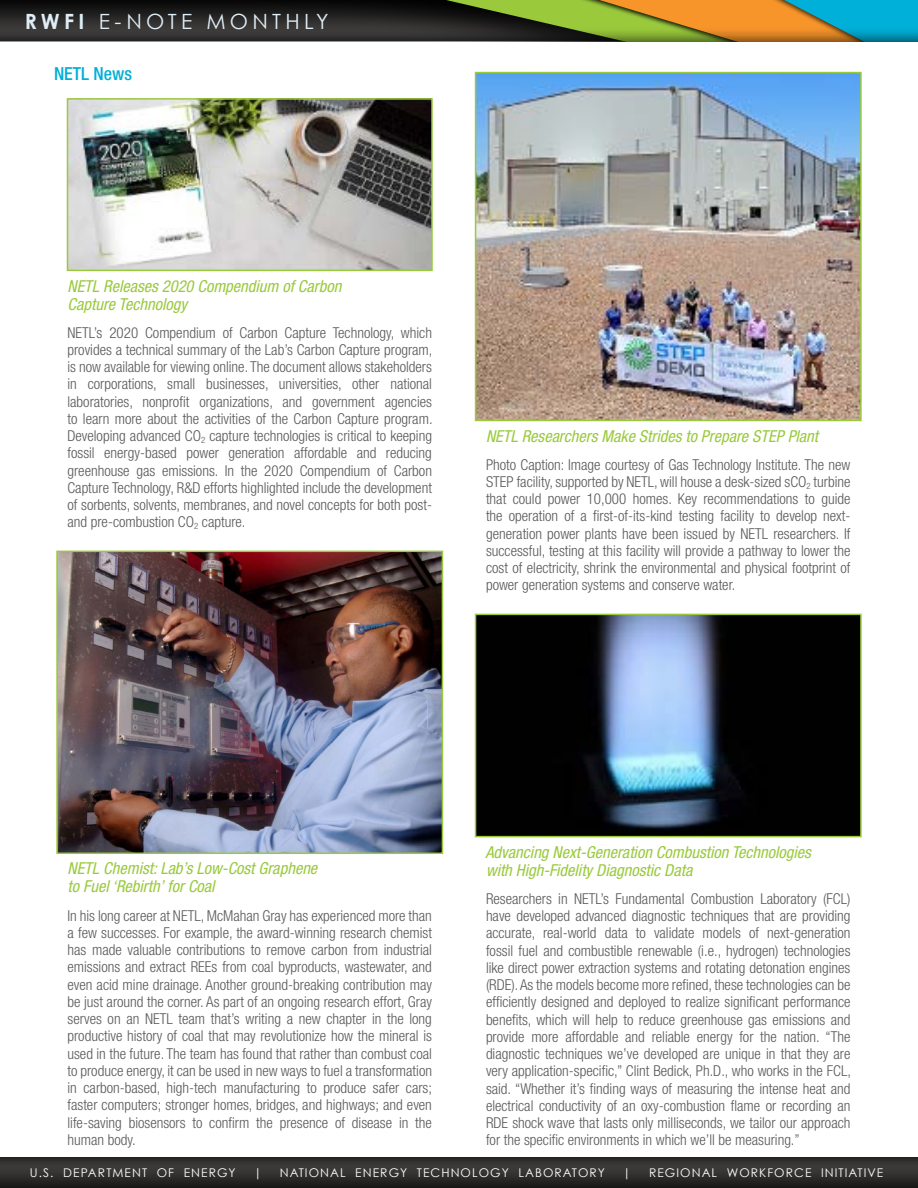
<style>
.page{position:relative;width:918px;height:1188px;background:#fff}
.page>*{position:absolute;margin:0;border:0;box-sizing:border-box;transform-origin:0 0}
.t1{font:21px "Century Gothic";letter-spacing:.205em;color:#dfeef6}
.t2{font:500 condensed 18px "Helvetica Neue LT Std";color:#00b0d8}
.t3{font:italic condensed 16.5px/18px "Helvetica Neue LT Std";color:#9aca3c}
.t4{font:300 condensed 15px/17.2px "Helvetica Neue LT Std";color:#58595b;text-align:justify}
.t5{font:12px "Century Gothic";letter-spacing:.09em;color:#fff}
.s1{font-weight:700}
</style>
<div class="page">
<div style="left:0;top:1155px;width:918px;height:33px;background:linear-gradient(to right,#282727,#282727)"></div>
<svg style="left:70px;top:0;width:507px;height:27px;background:#2e3420"></svg>
<svg style="left:581px;top:0;width:337px;height:27px;background:#90a163"></svg>
<div style="left:0;top:27px;width:918px;height:1145px;background:#000;opacity:.6"></div>
<div style="left:0;top:42px;width:918px;height:1115px;background:#fff"></div>
<img style="left:70px;top:101px;width:360px;height:167px">
<div style="left:67px;top:98px;width:366px;height:173px;border:2px solid #9aca3c"></div>
<img style="left:59px;top:554px;width:381px;height:297px">
<div style="left:56px;top:551px;width:387px;height:303px;border:2px solid #9aca3c"></div>
<img style="left:478px;top:75px;width:381px;height:343px">
<div style="left:475px;top:72px;width:387px;height:349px;border:2px solid #9aca3c"></div>
<img style="left:478px;top:617px;width:381px;height:217px">
<div style="left:475px;top:614px;width:387px;height:223px;border:2px solid #9aca3c"></div>
<h1 class="t1" style="left:25px;top:8px;width:305px"><span class="s1">RWFI</span> E-NOTE MONTHLY</h1>
<p class="t2" style="left:54px;top:63px;width:80px">NETL News</p>
<p class="t3" style="left:68px;top:277px;width:275px">NETL Releases 2020 Compendium of Carbon<br>Capture Technology</p>
<p class="t4" style="left:67px;top:324px;width:367px">NETL’s 2020 Compendium of Carbon Capture Technology, which provides a technical summary of the Lab’s Carbon Capture program, is now available for viewing online. The document allows stakeholders in corporations, small businesses, universities, other national laboratories, nonprofit organizations, and government agencies to learn more about the activities of the Carbon Capture program.<br>Developing advanced CO<sub>2</sub> capture technologies is critical to keeping fossil energy-based power generation affordable and reducing greenhouse gas emissions. In the 2020 Compendium of Carbon Capture Technology, R&amp;D efforts highlighted include the development of sorbents, solvents, membranes, and novel concepts for both post&shy;and pre-combustion CO<sub>2</sub> capture.</p>
<p class="t3" style="left:486px;top:427px;width:334px">NETL Researchers Make Strides to Prepare STEP Plant</p>
<p class="t4" style="left:486px;top:456px;width:366px">Photo Caption: Image courtesy of Gas Technology Institute. The new STEP facility, supported by NETL, will house a desk-sized sCO<sub>2</sub> turbine that could power 10,000 homes. Key recommendations to guide the operation of a first-of-its-kind testing facility to develop next&shy;generation power plants have been issued by NETL researchers. If successful, testing at this facility will provide a pathway to lower the cost of electricity, shrink the environmental and physical footprint of power generation systems and conserve water.</p>
<p class="t3" style="left:68px;top:860px;width:251px">NETL Chemist: Lab’s Low-Cost Graphene to Fuel ‘Rebirth’ for Coal</p>
<p class="t4" style="left:68px;top:906px;width:366px">In his long career at NETL, McMahan Gray has experienced more than a few successes. For example, the award-winning research chemist has made valuable contributions to remove carbon from industrial emissions and extract REEs from coal byproducts, wastewater, and even acid mine drainage. Another ground-breaking contribution may be just around the corner. As part of an ongoing research effort, Gray serves on an NETL team that’s writing a new chapter in the long productive history of coal that may revolutionize how the mineral is used in the future. The team has found that rather than combust coal to produce energy, it can be used in new ways to fuel a transformation in carbon-based, high-tech manufacturing to produce safer cars; faster computers; stronger homes, bridges, and highways; and even life-saving biosensors to confirm the presence of disease in the human body.</p>
<p class="t3" style="left:485px;top:843px;width:327px">Advancing Next-Generation Combustion Technologies with High-Fidelity Diagnostic Data</p>
<p class="t4" style="left:486px;top:890px;width:367px">Researchers in NETL’s Fundamental Combustion Laboratory (FCL) have developed advanced diagnostic techniques that are providing accurate, real-world data to validate models of next-generation fossil fuel and combustible renewable (i.e., hydrogen) technologies like direct power extraction systems and rotating detonation engines (RDE). As the models become more refined, these technologies can be efficiently designed and deployed to realize significant performance benefits, which will help to reduce greenhouse gas emissions and provide more affordable and reliable energy for the nation. “The diagnostic techniques we’ve developed are unique in that they are very application-specific,” Clint Bedick, Ph.D., who works in the FCL, said. “Whether it’s finding ways of measuring the intense heat and electrical conductivity of an oxy-combustion flame or recording an RDE shock wave that lasts only milliseconds, we tailor our approach for the specific environments in which we’ll be measuring.”</p>
<p class="t5" style="left:30px;top:1165px;width:207px">U.S. DEPARTMENT OF ENERGY</p>
<p class="t5" style="left:254px;top:1165px;width:10px">|</p>
<p class="t5" style="left:280px;top:1165px;width:326px">NATIONAL ENERGY TECHNOLOGY LABORATORY</p>
<p class="t5" style="left:623px;top:1165px;width:10px">|</p>
<p class="t5" style="left:649px;top:1165px;width:236px">REGIONAL WORKFORCE INITIATIVE</p>
</div>
